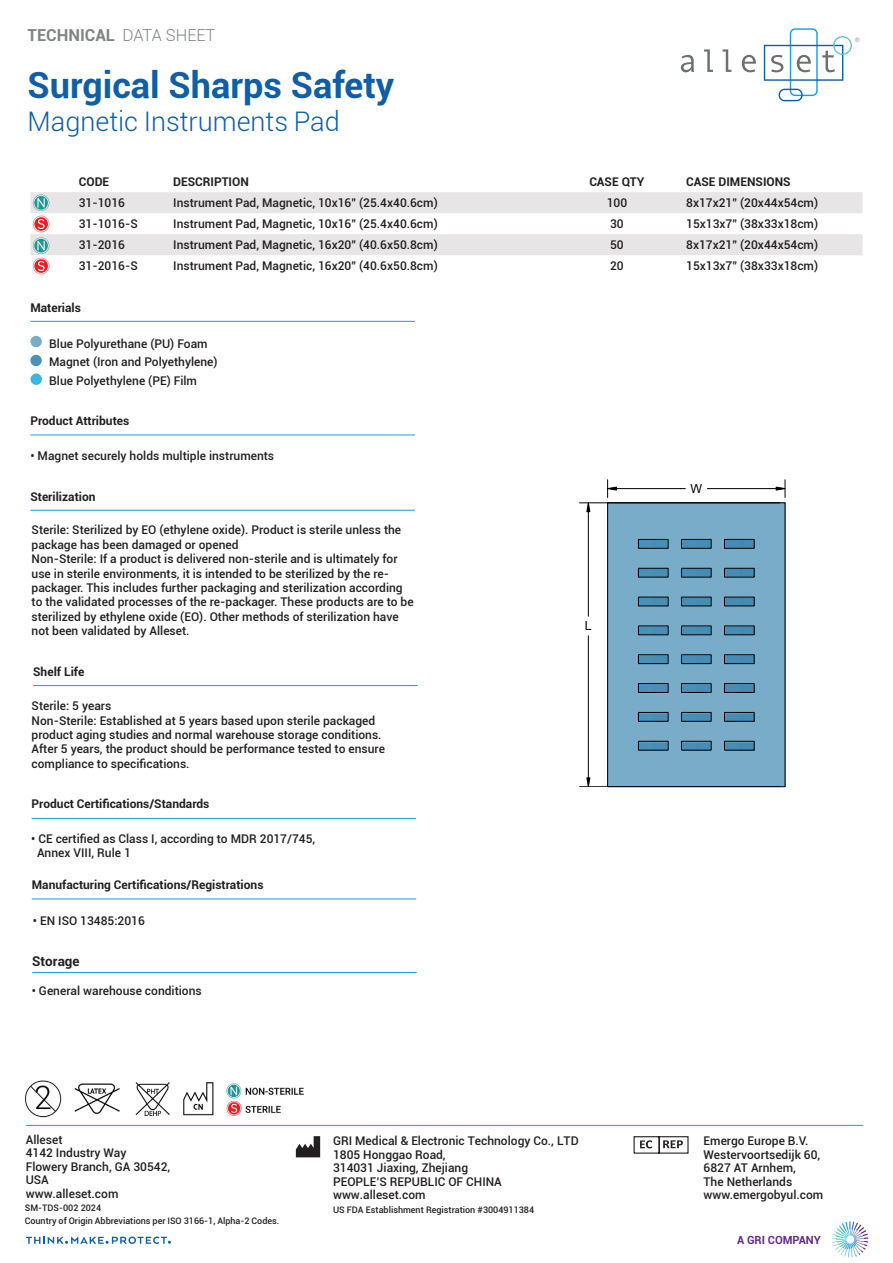
<style>
.page{position:relative;width:893px;height:1263px;background:#fff}
.page>*{position:absolute;margin:0;border:0;box-sizing:border-box;transform-origin:0 0}
.t1{font:700 36px "Roboto";color:#115ea7}
.t2{font:300 27px "Roboto";color:#115ea7}
.t3{font:700 16.5px "Roboto";color:#808285}
.t4{font:700 13.5px "Roboto";color:#231f20}
.t5{font:12.45px "Arial";color:#000}
.t6{font:500 12px/14.4px "Roboto";color:#231f20}
.t7{font:700 12px "Roboto";color:#231f20}
.t8{font:700 11.25px "Roboto";color:#622c8d}
.t9{font:500 9px/12.9px "Roboto";color:#231f20}
.s1{font-weight:300}
</style>
<div class="page">
<svg style="left:681px;top:55px;width:13px;height:17px"></svg>
<svg style="left:704px;top:49px;width:9px;height:23px"></svg>
<svg style="left:723px;top:49px;width:8px;height:23px"></svg>
<svg style="left:742px;top:55px;width:14px;height:17px"></svg>
<svg style="left:764px;top:28px;width:96px;height:73px"></svg>
<svg style="left:30px;top:192px;width:833px;height:63px;fill:#e7e5e5"></svg>
<hr style="left:32px;top:898px;width:384px;height:1px;background:#199eda">
<hr style="left:30px;top:321px;width:385px;height:1px;background:#199eda">
<hr style="left:30px;top:435px;width:385px;height:1px;background:#199eda">
<hr style="left:30px;top:510px;width:385px;height:1px;background:#199eda">
<hr style="left:33px;top:685px;width:385px;height:1px;background:#199eda">
<hr style="left:32px;top:818px;width:384px;height:1px;background:#199eda">
<div style="left:30px;top:336px;width:12px;height:11px;background:#79acc9;border-radius:50%"></div>
<div style="left:30px;top:355px;width:12px;height:11px;background:#4a91b8;border-radius:50%"></div>
<svg style="left:33px;top:195px;width:16px;height:79px"></svg>
<div style="left:31px;top:373px;width:11px;height:12px;background:#3bb6e0;border-radius:50%"></div>
<div style="left:609px;top:505px;width:174px;height:280px;background:#79acc9"></div>
<img style="left:638px;top:539px;width:116px;height:211px">
<div style="left:607px;top:503px;width:178px;height:284px;border:1px solid #000"></div>
<div style="left:638px;top:539px;width:30px;height:9px;border:1px solid #000"></div>
<div style="left:638px;top:568px;width:30px;height:9px;border:1px solid #000"></div>
<div style="left:638px;top:626px;width:30px;height:9px;border:1px solid #000"></div>
<div style="left:638px;top:655px;width:30px;height:9px;border:1px solid #000"></div>
<div style="left:638px;top:683px;width:30px;height:10px;border:1px solid #000"></div>
<div style="left:638px;top:712px;width:30px;height:9px;border:1px solid #000"></div>
<div style="left:638px;top:741px;width:30px;height:9px;border:1px solid #000"></div>
<div style="left:681px;top:539px;width:30px;height:9px;border:1px solid #000"></div>
<div style="left:681px;top:568px;width:30px;height:9px;border:1px solid #000"></div>
<div style="left:681px;top:626px;width:30px;height:9px;border:1px solid #000"></div>
<div style="left:681px;top:655px;width:30px;height:9px;border:1px solid #000"></div>
<div style="left:681px;top:683px;width:30px;height:10px;border:1px solid #000"></div>
<div style="left:681px;top:712px;width:30px;height:9px;border:1px solid #000"></div>
<div style="left:681px;top:741px;width:30px;height:9px;border:1px solid #000"></div>
<div style="left:724px;top:539px;width:30px;height:9px;border:1px solid #000"></div>
<div style="left:724px;top:568px;width:30px;height:9px;border:1px solid #000"></div>
<div style="left:724px;top:626px;width:30px;height:9px;border:1px solid #000"></div>
<div style="left:724px;top:655px;width:30px;height:9px;border:1px solid #000"></div>
<div style="left:724px;top:683px;width:30px;height:10px;border:1px solid #000"></div>
<div style="left:724px;top:712px;width:30px;height:9px;border:1px solid #000"></div>
<div style="left:724px;top:741px;width:30px;height:9px;border:1px solid #000"></div>
<hr style="left:616px;top:488px;width:69px;height:1px;background:#000">
<hr style="left:707px;top:488px;width:69px;height:1px;background:#000">
<svg style="left:607px;top:480px;width:10px;height:17px"></svg>
<svg style="left:775px;top:480px;width:11px;height:17px"></svg>
<hr style="left:579px;top:503px;width:201px;height:1px;background:#000">
<hr style="left:579px;top:786px;width:201px;height:1px;background:#000">
<hr style="left:588px;top:512px;width:1px;height:104px;background:#000">
<hr style="left:588px;top:636px;width:1px;height:142px;background:#000">
<svg style="left:586px;top:502px;width:5px;height:10px"></svg>
<svg style="left:586px;top:777px;width:5px;height:10px"></svg>
<svg style="left:296px;top:1136px;width:24px;height:21px"></svg>
<svg style="left:633px;top:1136px;width:56px;height:18px"></svg>
<hr style="left:26px;top:1125px;width:837px;height:1px;background:#199eda">
<svg style="left:26px;top:1236px;width:145px;height:8px"></svg>
<svg style="left:832px;top:1221px;width:36px;height:36px"></svg>
<img style="left:25px;top:1080px;width:279px;height:38px">
<hr style="left:32px;top:972px;width:385px;height:1px;background:#199eda">
<h3 class="t3" style="left:28px;top:23px;width:189px">TECHNICAL <span class="s1">DATA SHEET</span></h3>
<h1 class="t1" style="left:28px;top:60px;width:368px">Surgical Sharps Safety</h1>
<h2 class="t2" style="left:28px;top:103px;width:314px">Magnetic Instruments Pad</h2>
<p class="t7" style="left:79px;top:173px;width:32px">CODE</p>
<p class="t7" style="left:173px;top:173px;width:77px">DESCRIPTION</p>
<p class="t7" style="left:589px;top:173px;width:57px">CASE QTY</p>
<p class="t7" style="left:686px;top:173px;width:106px">CASE DIMENSIONS</p>
<p class="t6" style="left:79px;top:195px;width:48px">31-1016</p>
<p class="t6" style="left:173px;top:195px;width:266px">Instrument Pad, Magnetic, 10x16” (25.4x40.6cm)</p>
<p class="t6" style="left:607px;top:195px;width:22px">100</p>
<p class="t6" style="left:686px;top:195px;width:133px">8x17x21” (20x44x54cm)</p>
<p class="t6" style="left:79px;top:216px;width:60px">31-1016-S</p>
<p class="t6" style="left:173px;top:216px;width:266px">Instrument Pad, Magnetic, 10x16” (25.4x40.6cm)</p>
<p class="t6" style="left:610px;top:216px;width:15px">30</p>
<p class="t6" style="left:686px;top:216px;width:133px">15x13x7” (38x33x18cm)</p>
<p class="t6" style="left:79px;top:237px;width:48px">31-2016</p>
<p class="t6" style="left:173px;top:237px;width:266px">Instrument Pad, Magnetic, 16x20” (40.6x50.8cm)</p>
<p class="t6" style="left:610px;top:237px;width:15px">50</p>
<p class="t6" style="left:686px;top:237px;width:133px">8x17x21” (20x44x54cm)</p>
<p class="t6" style="left:79px;top:258px;width:60px">31-2016-S</p>
<p class="t6" style="left:173px;top:258px;width:266px">Instrument Pad, Magnetic, 16x20” (40.6x50.8cm)</p>
<p class="t6" style="left:610px;top:258px;width:15px">20</p>
<p class="t6" style="left:686px;top:258px;width:133px">15x13x7” (38x33x18cm)</p>
<p class="t7" style="left:30px;top:299px;width:52px">Materials</p>
<p class="t6" style="left:49px;top:336px;width:160px">Blue Polyurethane (PU) Foam</p>
<p class="t6" style="left:49px;top:352px;width:170px;line-height:18.8px">Magnet (Iron and Polyethylene)<br>Blue Polyethylene (PE) Film</p>
<p class="t7" style="left:30px;top:413px;width:100px">Product Attributes</p>
<p class="t6" style="left:30px;top:448px;width:245px">• Magnet securely holds multiple instruments</p>
<p class="t7" style="left:30px;top:488px;width:67px">Sterilization</p>
<p class="t6" style="left:32px;top:522px;width:383px">Sterile: Sterilized by EO (ethylene oxide). Product is sterile unless the package has been damaged or opened<br>Non-Sterile: If a product is delivered non-sterile and is ultimately for use in sterile environments, it is intended to be sterilized by the re&shy;packager. This includes further packaging and sterilization according to the validated processes of the re-packager. These products are to be sterilized by ethylene oxide (EO). Other methods of sterilization have not been validated by Alleset.</p>
<p class="t7" style="left:33px;top:663px;width:53px">Shelf Life</p>
<p class="t6" style="left:32px;top:698px;width:355px">Sterile: 5 years<br>Non-Sterile: Established at 5 years based upon sterile packaged product aging studies and normal warehouse storage conditions.<br>After 5 years, the product should be performance tested to ensure compliance to specifications.</p>
<p class="t7" style="left:32px;top:795px;width:179px">Product Certifications/Standards</p>
<p class="t6" style="left:37px;top:831px;width:279px;text-indent:-6px">• CE certified as Class I, according to MDR 2017/745,<br>Annex VIII, Rule 1</p>
<p class="t7" style="left:32px;top:876px;width:233px">Manufacturing Certifications/Registrations</p>
<p class="t6" style="left:33px;top:913px;width:113px">• EN ISO 13485:2016</p>
<p class="t4" style="left:32px;top:952px;width:49px">Storage</p>
<p class="t6" style="left:32px;top:983px;width:171px">• General warehouse conditions</p>
<p class="t5" style="left:585px;top:619px;width:8px">L</p>
<p class="t6" style="left:26px;top:1132px;width:146px;line-height:13.5px">Alleset<br>4142 Industry Way<br>Flowery Branch, GA 30542,<br>USA<br>www.alleset.com</p>
<p class="t6" style="left:333px;top:1134px;width:247px;line-height:13.5px">GRI Medical &amp; Electronic Technology Co., LTD<br>1805 Honggao Road,<br>314031 Jiaxing, Zhejiang<br>PEOPLE’S REPUBLIC OF CHINA www.alleset.com</p>
<p class="t9" style="left:333px;top:1203px;width:203px">US FDA Establishment Registration #3004911384</p>
<p class="t9" style="left:25px;top:1201px;width:256px">SM-TDS-002 2024<br>Country of Origin Abbreviations per ISO 3166-1, Alpha-2 Codes.</p>
<p class="t5" style="left:690px;top:481px;width:13px">W</p>
<p class="t6" style="left:704px;top:1134px;width:121px;line-height:13.5px">Emergo Europe B.V.<br>Westervoortsedijk 60,<br>6827 AT Arnhem,<br>The Netherlands www.emergobyul.com</p>
<p class="t8" style="left:737px;top:1232px;width:85px">A GRI COMPANY</p>
</div>
